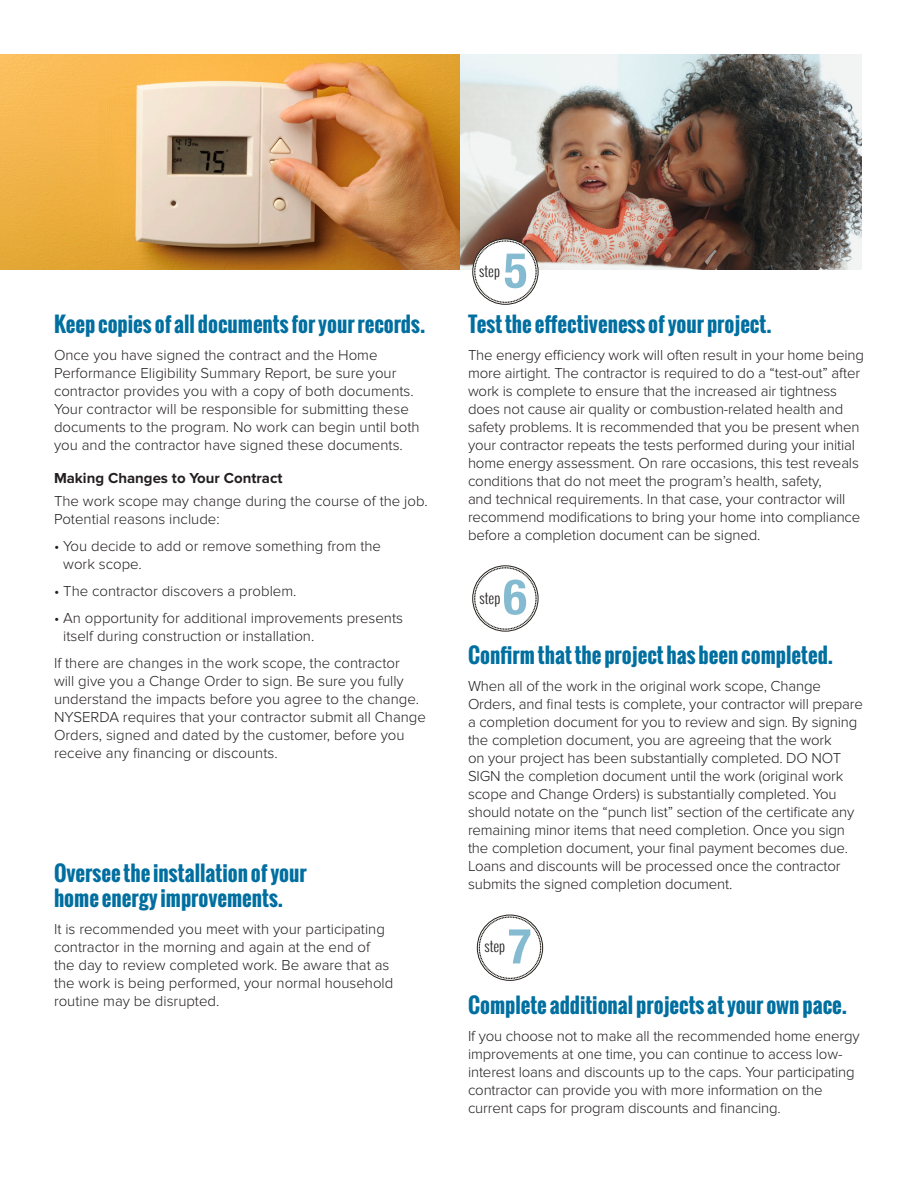
<style>
.page{position:relative;width:918px;height:1188px;background:#fff}
.page>*{position:absolute;margin:0;border:0;box-sizing:border-box;transform-origin:0 0}
.Steps{font:700 21px/25.2px "Oswald";color:#006fa0}
.Body_Text{font:300 15px/18px "Proxima Nova";letter-spacing:-.01em;color:#231f20}
.Subhead{font:700 15px "Proxima Nova";color:#231f20}
.t1{font:300 14.25px "Oswald";color:#231f20}
</style>
<div class="page">
<img style="left:459px;top:54px;width:403px;height:216px">
<div style="left:472px;top:239px;width:66px;height:66px;border:1px solid #23201b;border-radius:50%"></div>
<svg style="left:474px;top:240px;width:63px;height:63px"></svg>
<div style="left:472px;top:565px;width:66px;height:66px;border:1px solid #23201b;border-radius:50%"></div>
<svg style="left:474px;top:567px;width:63px;height:63px"></svg>
<div style="left:477px;top:915px;width:66px;height:66px;border:1px solid #23201b;border-radius:50%"></div>
<svg style="left:479px;top:916px;width:62px;height:63px"></svg>
<img style="left:0;top:54px;width:459px;height:216px">
<p class="Steps" style="left:54px;top:312px;width:373px">Keep copies of all documents for your records.</p>
<p class="Body_Text" style="left:54px;top:346px;width:367px">Once you have signed the contract and the Home Performance Eligibility Summary Report, be sure your contractor provides you with a copy of both documents.<br>Your contractor will be responsible for submitting these documents to the program. No work can begin until both you and the contractor have signed these documents.</p>
<p class="Subhead" style="left:54px;top:470px;width:230px">Making Changes to Your Contract</p>
<p class="Body_Text" style="left:54px;top:492px;width:375px">The work scope may change during the course of the job.<br>Potential reasons include:</p>
<p class="Body_Text" style="left:63px;top:537px;width:319px;text-indent:-9px">• You decide to add or remove something from the work scope.</p>
<p class="Body_Text" style="left:54px;top:582px;width:244px">• The contractor discovers a problem.</p>
<p class="Body_Text" style="left:63px;top:609px;width:341px;text-indent:-9px">• An opportunity for additional improvements presents itself during construction or installation.</p>
<p class="Body_Text" style="left:54px;top:654px;width:373px">If there are changes in the work scope, the contractor<br>will give you a Change Order to sign. Be sure you fully understand the impacts before you agree to the change.<br>NYSERDA requires that your contractor submit all Change Orders, signed and dated by the customer, before you receive any financing or discounts.</p>
<p class="Steps" style="left:54px;top:860px;width:254px">Oversee the installation of your home energy improvements.</p>
<p class="Body_Text" style="left:54px;top:920px;width:341px">It is recommended you meet with your participating contractor in the morning and again at the end of the day to review completed work. Be aware that as the work is being performed, your normal household routine may be disrupted.</p>
<p class="t1" style="left:339px;top:936px;width:22px">step</p>
<p class="t1" style="left:479px;top:261px;width:22px">step</p>
<p class="Steps" style="left:468px;top:312px;width:305px">Test the effectiveness of your project.</p>
<p class="Body_Text" style="left:468px;top:346px;width:397px">The energy efficiency work will often result in your home being more airtight. The contractor is required to do a “test-out” after work is complete to ensure that the increased air tightness does not cause air quality or combustion-related health and safety problems. It is recommended that you be present when your contractor repeats the tests performed during your initial home energy assessment. On rare occasions, this test reveals conditions that do not meet the program’s health, safety,<br>and technical requirements. In that case, your contractor will recommend modifications to bring your home into compliance before a completion document can be signed.</p>
<p class="t1" style="left:480px;top:511px;width:22px">step</p>
<p class="t1" style="left:553px;top:511px;width:22px">step</p>
<p class="t1" style="left:627px;top:511px;width:22px">step</p>
<p class="t1" style="left:480px;top:588px;width:22px">step</p>
<p class="Steps" style="left:468px;top:643px;width:367px">Confirm that the project has been completed.</p>
<p class="Body_Text" style="left:468px;top:678px;width:396px">When all of the work in the original work scope, Change Orders, and final tests is complete, your contractor will prepare a completion document for you to review and sign. By signing the completion document, you are agreeing that the work<br>on your project has been substantially completed. DO NOT SIGN the completion document until the work (original work scope and Change Orders) is substantially completed. You should notate on the “punch list” section of the certificate any remaining minor items that need completion. Once you sign the completion document, your final payment becomes due.<br>Loans and discounts will be processed once the contractor submits the signed completion document.</p>
<p class="t1" style="left:560px;top:859px;width:22px">step</p>
<p class="t1" style="left:486px;top:859px;width:22px">step</p>
<p class="t1" style="left:484px;top:936px;width:22px">step</p>
<p class="Steps" style="left:468px;top:992px;width:381px">Complete additional projects at your own pace.</p>
<p class="Body_Text" style="left:468px;top:1027px;width:393px">If you choose not to make all the recommended home energy improvements at one time, you can continue to access low&shy;interest loans and discounts up to the caps. Your participating contractor can provide you with more information on the current caps for program discounts and financing.</p>
</div>
